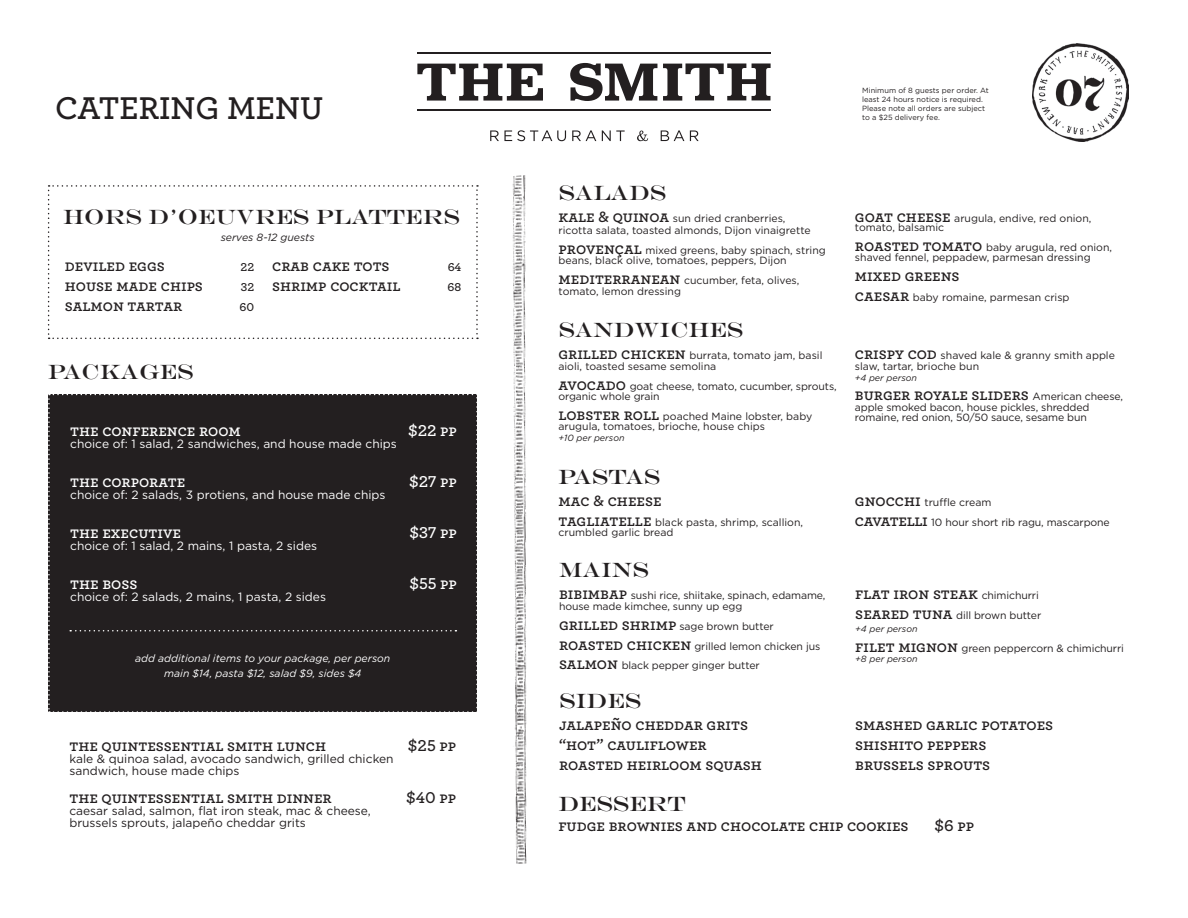
<style>
.page{position:relative;width:1188px;height:918px;background:#fff}
.page>*{position:absolute;margin:0;border:0;box-sizing:border-box;transform-origin:0 0}
.t1{font:33px "Archer Semibold SC";color:#231f20}
.t2{font:21px "Engravers";color:#231f20}
.t3{font:16.5px "Archer Semibold SC";color:#231f20}
.t4{font:16.5px "Archer Semibold SC";color:#fff}
.t5{font:12px "Gotham";color:#fff}
.t6{font:12px/12px "Gotham";color:#231f20}
.t7{font:12px "Archer Semibold SC";color:#231f20}
.t8{font:10.5px/10.5px "Gotham";color:#231f20}
.t9{font:italic 10.5px "Gotham";color:#fff}
.t10{font:italic 10.5px "Gotham";color:#231f20}
.t11{font:italic 9px "Gotham";color:#231f20}
.t12{font:7.5px/9px "Gotham";color:#231f20}
.s1{font-family:"Archer Semibold SC";font-size:16.5px}
.s2{font-family:"Gotham";font-size:10.5px}
</style>
<div class="page">
<svg style="left:417px;top:63px;width:354px;height:38px"></svg>
<hr style="left:417px;top:53px;width:354px;height:1px;background:#231f20">
<hr style="left:417px;top:109px;width:354px;height:1px;background:#231f20">
<svg style="left:490px;top:130px;width:76px;height:11px"></svg>
<svg style="left:572px;top:130px;width:24px;height:11px"></svg>
<svg style="left:602px;top:130px;width:23px;height:11px"></svg>
<svg style="left:637px;top:131px;width:11px;height:10px"></svg>
<svg style="left:661px;top:130px;width:23px;height:11px"></svg>
<svg style="left:690px;top:130px;width:9px;height:11px"></svg>
<img style="left:512px;top:175px;width:15px;height:689px">
<img style="left:1033px;top:44px;width:96px;height:97px">
<svg style="left:48px;top:185px;width:430px;height:154px"></svg>
<div style="left:48px;top:394px;width:429px;height:318px;background:#231f20"></div>
<p class="t1" style="left:55px;top:87px;width:269px">CATERING MENU</p>
<p class="t2" style="left:63px;top:204px;width:398px">HORS D’OEUVRES PLATTERS</p>
<p class="t10" style="left:221px;top:231px;width:95px">serves 8-12 guests</p>
<p class="t3" style="left:65px;top:255px;width:101px">deviled eggs</p>
<p class="t7" style="left:241px;top:259px;width:15px">22</p>
<p class="t3" style="left:65px;top:275px;width:140px">house made chips</p>
<p class="t7" style="left:241px;top:279px;width:15px">32</p>
<p class="t3" style="left:65px;top:295px;width:119px">salmon tartar</p>
<p class="t7" style="left:239px;top:299px;width:16px">60</p>
<p class="t3" style="left:272px;top:255px;width:119px">crab cake tots</p>
<p class="t7" style="left:448px;top:259px;width:15px">64</p>
<p class="t3" style="left:272px;top:275px;width:130px">shrimp cocktail</p>
<p class="t7" style="left:448px;top:279px;width:15px">68</p>
<p class="t2" style="left:48px;top:360px;width:147px">PACKAGES</p>
<p class="t4" style="left:70px;top:421px;width:172px">the conference room</p>
<p class="t4" style="left:408px;top:421px;width:50px">$22 pp</p>
<p class="t5" style="left:70px;top:436px;width:328px">choice of: 1 salad, 2 sandwiches, and house made chips</p>
<p class="t4" style="left:70px;top:472px;width:117px">the corporate</p>
<p class="t4" style="left:409px;top:472px;width:49px">$27 pp</p>
<p class="t5" style="left:70px;top:487px;width:317px">choice of: 2 salads, 3 protiens, and house made chips</p>
<p class="t4" style="left:70px;top:523px;width:112px">the executive</p>
<p class="t4" style="left:410px;top:523px;width:49px">$37 pp</p>
<p class="t5" style="left:70px;top:538px;width:248px">choice of: 1 salad, 2 mains, 1 pasta, 2 sides</p>
<p class="t4" style="left:70px;top:574px;width:69px">the boss</p>
<p class="t4" style="left:409px;top:574px;width:49px">$55 pp</p>
<p class="t5" style="left:70px;top:589px;width:257px">choice of: 2 salads, 2 mains, 1 pasta, 2 sides</p>
<p class="t9" style="left:135px;top:652px;width:257px">add additional items to your package, per person</p>
<p class="t9" style="left:164px;top:667px;width:199px">main $14, pasta $12, salad $9, sides $4</p>
<p class="t3" style="left:69px;top:735px;width:258px">the quintessential smith lunch</p>
<p class="t3" style="left:408px;top:735px;width:50px">$25 pp</p>
<p class="t6" style="left:69px;top:752px;width:326px">kale &amp; quinoa salad, avocado sandwich, grilled chicken sandwich, house made chips</p>
<p class="t3" style="left:69px;top:787px;width:264px">the quintessential smith dinner</p>
<p class="t3" style="left:406px;top:787px;width:52px">$40 pp</p>
<p class="t6" style="left:69px;top:805px;width:303px">caesar salad, salmon, flat iron steak, mac &amp; cheese, brussels sprouts, jalapeño cheddar grits</p>
<p class="t12" style="left:862px;top:86px;width:128px">Minimum of 8 guests per order. At least 24 hours notice is required.</p>
<p class="t12" style="left:862px;top:104px;width:124px">Please note all orders are subject to a $25 delivery fee.</p>
<p class="t2" style="left:559px;top:180px;width:109px">SALADS</p>
<p class="t8" style="left:559px;top:213px;width:228px"><span class="s1">kale &amp; quinoa</span> sun dried cranberries,</p>
<p class="t8" style="left:559px;top:225px;width:254px">ricotta salata, toasted almonds, Dijon vinaigrette</p>
<p class="t8" style="left:559px;top:245px;width:269px"><span class="s1">provençal</span> mixed greens, baby spinach, string beans, black olive, tomatoes, peppers, Dijon</p>
<p class="t8" style="left:559px;top:275px;width:242px"><span class="s1">mediterranean</span> cucumber, feta, olives,</p>
<p class="t8" style="left:559px;top:285px;width:124px">tomato, lemon dressing</p>
<p class="t2" style="left:558px;top:318px;width:186px">SANDWICHES</p>
<p class="t8" style="left:558px;top:350px;width:265px"><span class="s1">grilled chicken</span> burrata, tomato jam, basil aioli, toasted sesame semolina</p>
<p class="t8" style="left:558px;top:380px;width:280px"><span class="s1">avocado</span> goat cheese, tomato, cucumber, sprouts, organic whole grain</p>
<p class="t8" style="left:558px;top:411px;width:255px"><span class="s1">lobster roll</span> poached Maine lobster, baby arugula, tomatoes, brioche, house chips</p>
<p class="t11" style="left:558px;top:432px;width:68px">+10 per person</p>
<p class="t2" style="left:559px;top:464px;width:103px">PASTAS</p>
<p class="t3" style="left:559px;top:490px;width:105px">mac &amp; cheese</p>
<p class="t8" style="left:559px;top:516px;width:246px"><span class="s1">tagliatelle</span> black pasta, shrimp, scallion,</p>
<p class="t8" style="left:559px;top:527px;width:117px">crumbled garlic bread</p>
<p class="t2" style="left:559px;top:558px;width:91px">MAINS</p>
<p class="t8" style="left:559px;top:590px;width:268px"><span class="s1">bibimbap</span> sushi rice, shiitake, spinach, edamame, house made kimchee, sunny up egg</p>
<p class="t8" style="left:559px;top:621px;width:216px"><span class="s1">grilled shrimp</span> sage brown butter</p>
<p class="t8" style="left:559px;top:640px;width:263px"><span class="s1">roasted chicken</span> grilled lemon chicken jus</p>
<p class="t8" style="left:559px;top:660px;width:202px"><span class="s1">salmon</span> black pepper ginger butter</p>
<p class="t2" style="left:559px;top:688px;width:84px">SIDES</p>
<p class="t3" style="left:559px;top:714px;width:191px">jalapeño cheddar grits</p>
<p class="t3" style="left:559px;top:734px;width:149px">“hot” cauliflower</p>
<p class="t3" style="left:559px;top:754px;width:204px">roasted heirloom squash</p>
<p class="t8" style="left:855px;top:213px;width:238px"><span class="s1">goat cheese</span> arugula, endive, red onion,</p>
<p class="t8" style="left:855px;top:222px;width:91px">tomato, balsamic</p>
<p class="t8" style="left:855px;top:242px;width:259px"><span class="s1">roasted tomato</span> baby arugula, red onion, shaved fennel, peppadew, parmesan dressing</p>
<p class="t3" style="left:855px;top:265px;width:106px">mixed greens</p>
<p class="t8" style="left:855px;top:292px;width:216px"><span class="s1">caesar</span> baby romaine, parmesan crisp</p>
<p class="t8" style="left:855px;top:350px;width:262px"><span class="s1">crispy cod</span> shaved kale &amp; granny smith apple slaw, tartar, brioche bun</p>
<p class="t11" style="left:855px;top:372px;width:64px">+4 per person</p>
<p class="t3" style="left:855px;top:384px;width:270px">burger royale sliders <span class="s2">American cheese,</span></p>
<p class="t8" style="left:855px;top:402px;width:236px">apple smoked bacon, house pickles, shredded romaine, red onion, 50/50 sauce, sesame bun</p>
<p class="t8" style="left:855px;top:497px;width:138px"><span class="s1">gnocchi</span> truffle cream</p>
<p class="t8" style="left:855px;top:516px;width:256px"><span class="s1">cavatelli</span> 10 hour short rib ragu, mascarpone</p>
<p class="t3" style="left:855px;top:584px;width:185px">flat iron steak <span class="s2">chimichurri</span></p>
<p class="t8" style="left:855px;top:610px;width:187px"><span class="s1">seared tuna</span> dill brown butter</p>
<p class="t11" style="left:855px;top:623px;width:64px">+4 per person</p>
<p class="t8" style="left:855px;top:642px;width:270px"><span class="s1">filet mignon</span> green peppercorn &amp; chimichurri</p>
<p class="t11" style="left:855px;top:653px;width:64px">+8 per person</p>
<p class="t3" style="left:855px;top:714px;width:200px">smashed garlic potatoes</p>
<p class="t3" style="left:855px;top:734px;width:133px">shishito peppers</p>
<p class="t3" style="left:855px;top:754px;width:137px">brussels sprouts</p>
<p class="t2" style="left:558px;top:791px;width:129px">DESSERT</p>
<p class="t3" style="left:558px;top:816px;width:352px">fudge brownies and chocolate chip cookies</p>
<p class="t3" style="left:935px;top:816px;width:41px">$6 pp</p>
</div>
